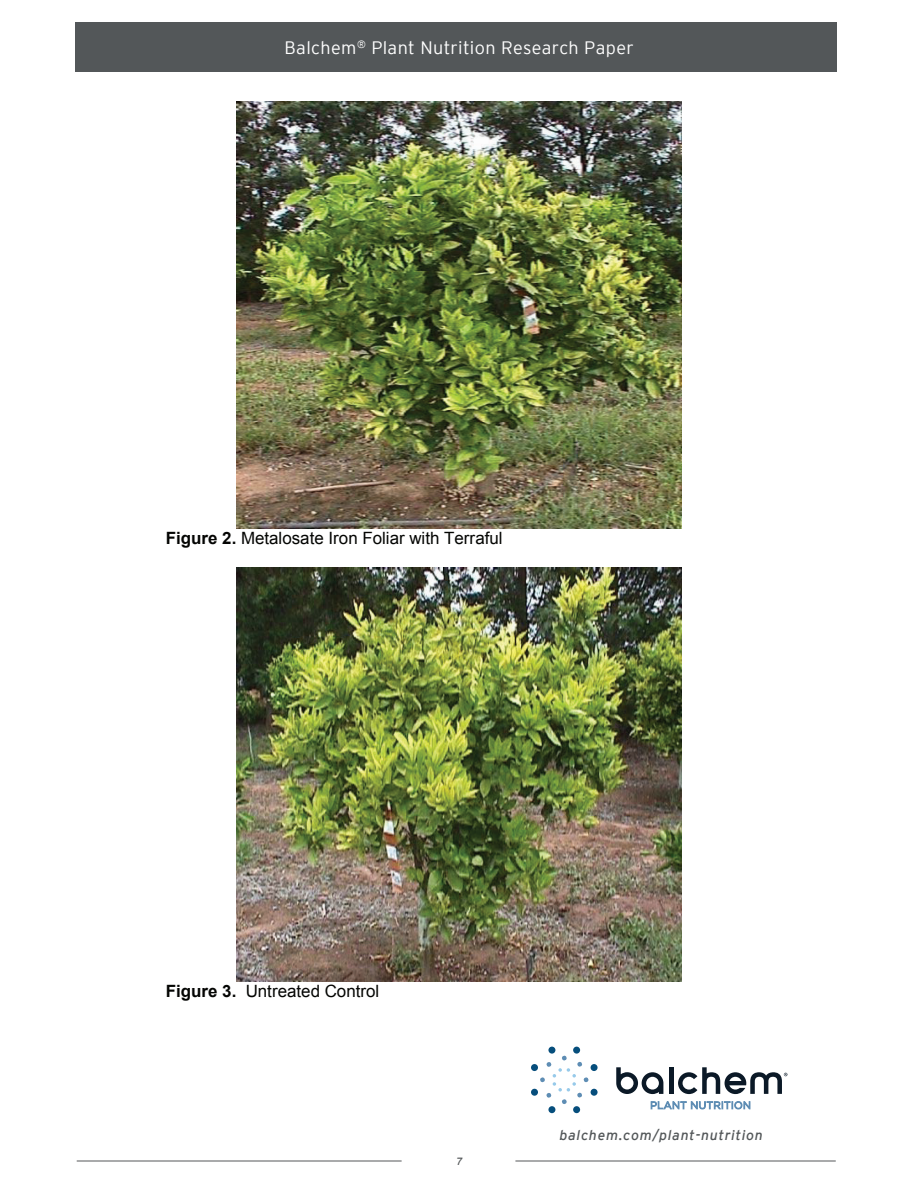
<style>
.page{position:relative;width:918px;height:1188px;background:#fff}
.page>*{position:absolute;margin:0;border:0;box-sizing:border-box;transform-origin:0 0}
.t1{font:300 18px "Interstate";letter-spacing:.02em;color:#fff}
.t2{font:16.95px "Arial";color:#040503}
.t3{font:italic 13.95px "Interstate";letter-spacing:.055em;color:#535759}
.t4{font:italic 10.5px "Interstate";color:#535759}
.s1{font-weight:700}
</style>
<div class="page">
<img style="left:236px;top:102px;width:445px;height:426px">
<img style="left:236px;top:567px;width:445px;height:414px">
<div style="left:75px;top:22px;width:762px;height:50px;background:#535759"></div>
<hr style="left:515px;top:1161px;width:321px;height:1px;background:#555759">
<hr style="left:77px;top:1161px;width:325px;height:1px;background:#555759">
<svg style="left:651px;top:1101px;width:100px;height:9px"></svg>
<svg style="left:531px;top:1047px;width:67px;height:66px"></svg>
<svg style="left:616px;top:1067px;width:47px;height:27px"></svg>
<hr style="left:669px;top:1067px;width:4px;height:27px;background:#0b1927">
<svg style="left:678px;top:1067px;width:109px;height:27px"></svg>
<p class="t1" style="left:284px;top:38px;width:351px">Balchem<sup>®</sup> Plant Nutrition Research Paper</p>
<p class="t2" style="left:166px;top:527px;width:338px"><span class="s1">Figure 2.</span> Metalosate Iron Foliar with Terraful</p>
<p class="t2" style="left:166px;top:980px;width:215px"><span class="s1">Figure 3.</span> Untreated Control</p>
<p class="t4" style="left:456px;top:1155px;width:8px">7</p>
<p class="t3" style="left:559px;top:1127px;width:205px">balchem.com/plant-nutrition</p>
</div>
